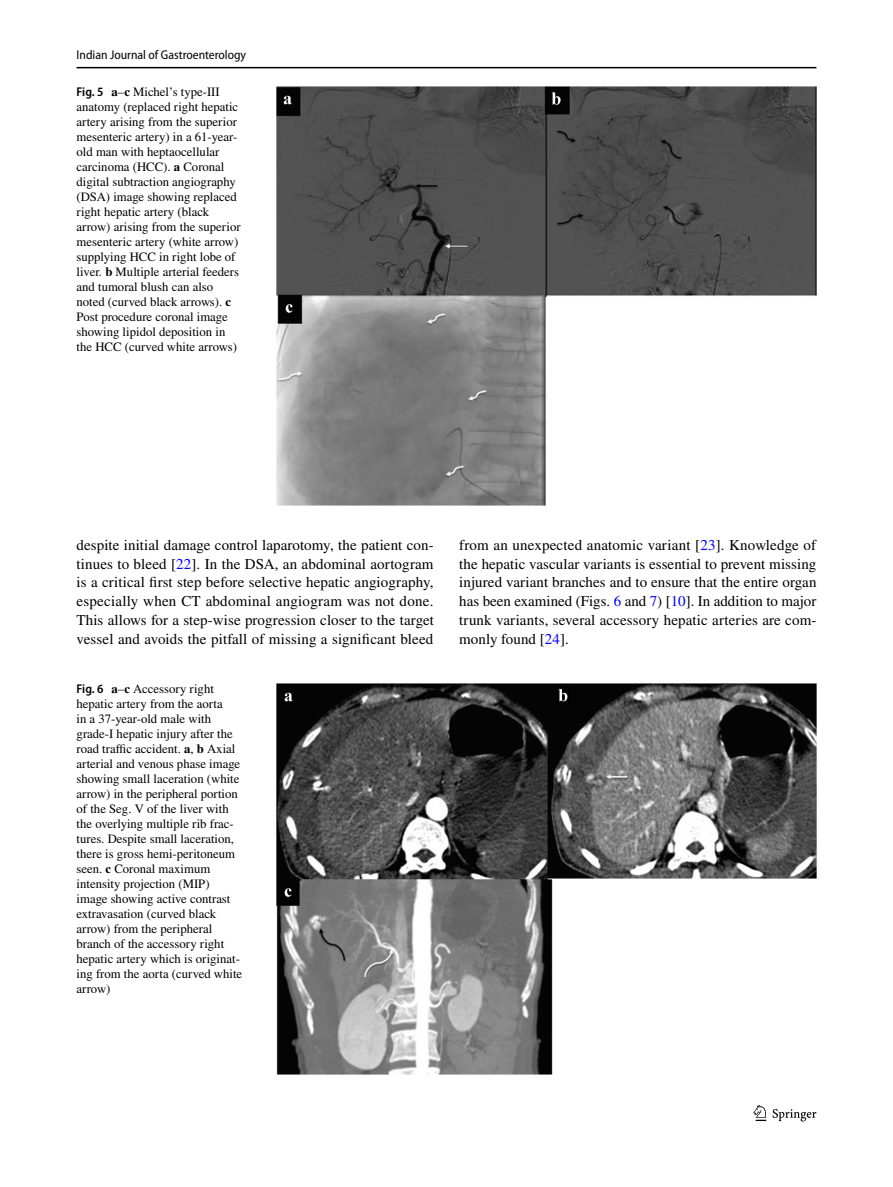
<style>
.page{position:relative;width:893px;height:1187px;background:#fff}
.page>*{position:absolute;margin:0;border:0;box-sizing:border-box;transform-origin:0 0}
.t1{font:15px/18.8px "STIX";letter-spacing:.01em;color:#000;text-align:justify}
.t2{font:12.75px/15px "STIX";color:#000}
.t3{font:semi-condensed 12.75px "Myriad Pro";color:#000}
.s1{font-family:"Myriad Pro";font-weight:600;font-stretch:semi-condensed}
.s2{font-weight:700}
.s3{color:#00f}
</style>
<div class="page">
<hr style="left:77px;top:67px;width:739px;height:1px;background:#000">
<svg style="left:753px;top:1105px;width:13px;height:15px"></svg>
<svg style="left:773px;top:1109px;width:43px;height:12px"></svg>
<img style="left:276px;top:87px;width:540px;height:418px">
<img style="left:276px;top:683px;width:540px;height:390px">
<p class="t3" style="left:77px;top:48px;width:171px">Indian Journal of Gastroenterology</p>
<p class="t2" style="left:77px;top:85px;width:166px"><span class="s1">Fig. 5</span> <span class="s2">a</span>–<span class="s2">c</span> Michel’s type-III anatomy (replaced right hepatic artery arising from the superior mesenteric artery) in a 61-year&shy;old man with heptaocellular carcinoma (HCC). <span class="s2">a</span> Coronal digital subtraction angiography (DSA) image showing replaced right hepatic artery (black arrow) arising from the superior mesenteric artery (white arrow) supplying HCC in right lobe of liver. <span class="s2">b</span> Multiple arterial feeders and tumoral blush can also noted (curved black arrows). <span class="s2">c<br></span>Post procedure coronal image showing lipidol deposition in the HCC (curved white arrows)</p>
<p class="t1" style="left:77px;top:536px;width:359px">despite initial damage control laparotomy, the patient con&shy;tinues to bleed [<span class="s3">22</span>]. In the DSA, an abdominal aortogram is a critical first step before selective hepatic angiography, especially when CT abdominal angiogram was not done.<br>This allows for a step-wise progression closer to the target vessel and avoids the pitfall of missing a significant bleed</p>
<p class="t1" style="left:459px;top:536px;width:359px">from an unexpected anatomic variant [<span class="s3">23</span>]. Knowledge of the hepatic vascular variants is essential to prevent missing injured variant branches and to ensure that the entire organ has been examined (Figs. <span class="s3">6</span> and <span class="s3">7</span>) [<span class="s3">10</span>]. In addition to major trunk variants, several accessory hepatic arteries are com&shy;monly found [<span class="s3">24</span>].</p>
<p class="t2" style="left:77px;top:682px;width:167px"><span class="s1">Fig. 6</span> <span class="s2">a</span>–<span class="s2">c</span> Accessory right hepatic artery from the aorta<br>in a 37-year-old male with grade-I hepatic injury after the road traffic accident. <span class="s2">a</span>, <span class="s2">b</span> Axial arterial and venous phase image showing small laceration (white arrow) in the peripheral portion of the Seg. V of the liver with the overlying multiple rib frac&shy;tures. Despite small laceration, there is gross hemi-peritoneum seen. <span class="s2">c</span> Coronal maximum intensity projection (MIP) image showing active contrast extravasation (curved black arrow) from the peripheral branch of the accessory right hepatic artery which is originat&shy;ing from the aorta (curved white arrow)</p>
</div>
